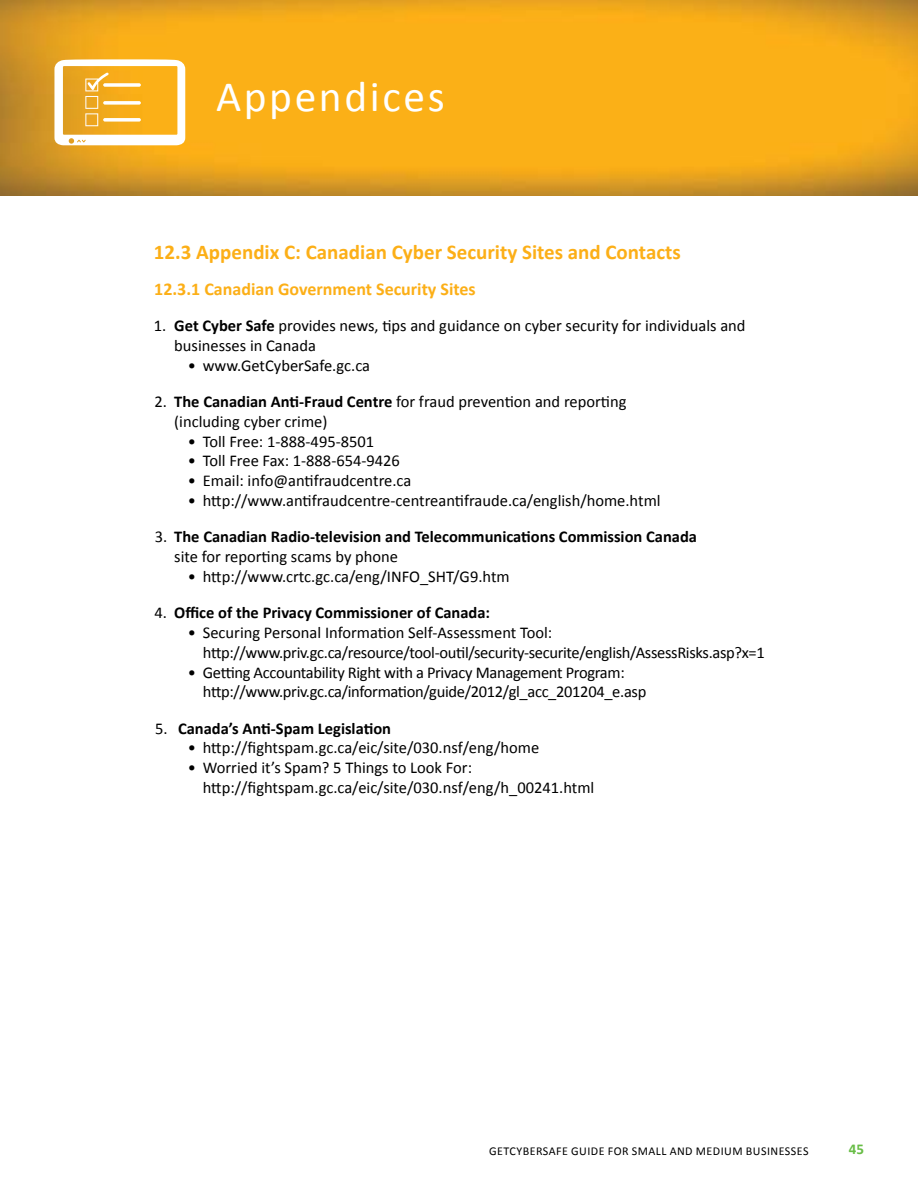
<style>
.page{position:relative;width:918px;height:1188px;background:#fff}
.page>*{position:absolute;margin:0;border:0;box-sizing:border-box;transform-origin:0 0}
.t1{font:43.5px "Calibri";letter-spacing:.06em;color:#fff}
.t2{font:700 21px "Calibri";color:#fcaf17}
.t3{font:700 18px "Calibri";color:#fcaf17}
.t4{font:16.5px/19.8px "Calibri";color:#000}
.t5{font:16.5px/19.8px "Calibri";letter-spacing:-.02em;color:#000}
.t6{font:700 16.5px/19.8px "Calibri";color:#000}
.t7{font:700 15px "Calibri";color:#68bd46}
.t8{font:12px "Calibri";letter-spacing:.04em;color:#000}
.s1{font-weight:700}
.s2{font-weight:400}
</style>
<div class="page">
<img style="left:0;top:0;width:918px;height:196px">
<svg style="left:54px;top:59px;width:131px;height:86px"></svg>
<h1 class="t1" style="left:216px;top:69px;width:230px">Appendices</h1>
<p class="t2" style="left:154px;top:238px;width:528px">12.3 Appendix C: Canadian Cyber Security Sites and Contacts</p>
<p class="t3" style="left:154px;top:277px;width:323px">12.3.1 Canadian Government Security Sites</p>
<p class="t4" style="left:174px;top:316px;width:573px;text-indent:-20px">1. <span class="s1">Get Cyber Safe</span> provides news, tips and guidance on cyber security for individuals and businesses in Canada</p>
<p class="t4" style="left:188px;top:355px;width:184px">• www.GetCyberSafe.gc.ca</p>
<p class="t4" style="left:174px;top:392px;width:454px;text-indent:-20px">2. <span class="s1">The Canadian Anti-Fraud Centre</span> for fraud prevention and reporting (including cyber crime)</p>
<p class="t4" style="left:188px;top:431px;width:188px">• Toll Free: 1-888-495-8501</p>
<p class="t4" style="left:188px;top:451px;width:214px">• Toll Free Fax: 1-888-654-9426</p>
<p class="t4" style="left:188px;top:471px;width:225px">• Email: info@antifraudcentre.ca</p>
<p class="t4" style="left:188px;top:491px;width:474px">• http://www.antifraudcentre-centreantifraude.ca/english/home.html</p>
<p class="t6" style="left:174px;top:527px;width:524px;text-indent:-19px"><span class="s2">3.</span> The Canadian Radio-television and Telecommunications Commission Canada <span class="s2">site for reporting scams by phone</span></p>
<p class="t4" style="left:188px;top:567px;width:324px">• http://www.crtc.gc.ca/eng/INFO_SHT/G9.htm</p>
<p class="t6" style="left:155px;top:603px;width:337px"><span class="s2">4.</span> Office of the Privacy Commissioner of Canada:</p>
<p class="t5" style="left:203px;top:623px;width:564px;text-indent:-15px">• Securing Personal Information Self-Assessment Tool: http://www.priv.gc.ca/resource/tool-outil/security-securite/english/AssessRisks.asp?x=1</p>
<p class="t5" style="left:203px;top:662px;width:445px;text-indent:-15px">• Getting Accountability Right with a Privacy Management Program: http://www.priv.gc.ca/information/guide/2012/gl_acc_201204_e.asp</p>
<p class="t6" style="left:155px;top:718px;width:237px"><span class="s2">5.</span> Canada’s Anti-Spam Legislation</p>
<p class="t4" style="left:188px;top:738px;width:353px">• http://fightspam.gc.ca/eic/site/030.nsf/eng/home</p>
<p class="t4" style="left:203px;top:758px;width:393px;text-indent:-15px">• Worried it’s Spam? 5 Things to Look For: http://fightspam.gc.ca/eic/site/030.nsf/eng/h_00241.html</p>
<p class="t8" style="left:489px;top:1143px;width:320px">GetCyberSafe Guide for Small and M edium Businesses</p>
<p class="t7" style="left:849px;top:1139px;width:17px">45</p>
</div>
